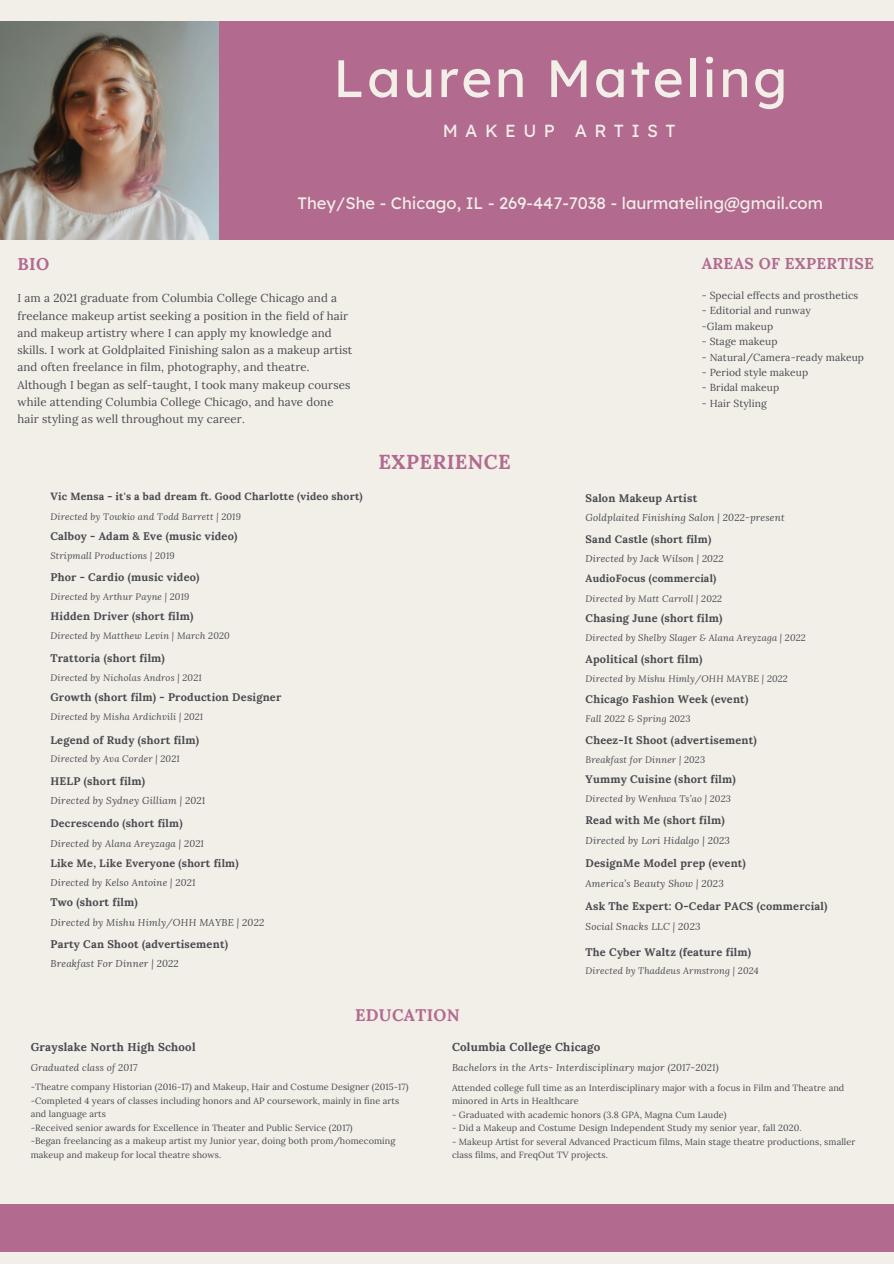
<style>
.page{position:relative;width:894px;height:1264px;background:#fff}
.page>*{position:absolute;margin:0;border:0;box-sizing:border-box;transform-origin:0 0}
.t1{font:52.5px "Lexend Deca";letter-spacing:.05em;color:#f2efe9}
.t2{font:700 20.25px "Lora";letter-spacing:.02em;color:#b26a8e}
.t3{font:17.55px "Lexend Deca";letter-spacing:.425em;color:#f2efe9}
.t4{font:700 17.1px "Lora";color:#b26a8e}
.t5{font:700 16.8px "Lora";letter-spacing:.02em;color:#b26a8e}
.t6{font:16.5px "Lexend Deca";color:#f2efe9}
.t7{font:700 15.6px "Lora";letter-spacing:.02em;color:#b26a8e}
.t8{font:11.55px/17.2px "Lora";letter-spacing:.01em;color:#494a4f}
.t9{font:700 11.55px "Lora";letter-spacing:.02em;color:#494a4f}
.t10{font:700 11.4px "Lora";letter-spacing:.02em;color:#494a4f}
.t11{font:700 10.95px "Lora";letter-spacing:.02em;color:#494a4f}
.t12{font:700 10.8px "Lora";letter-spacing:.02em;color:#494a4f}
.t13{font:700 10.5px "Lora";letter-spacing:.02em;color:#494a4f}
.t14{font:10.2px "Lora";letter-spacing:.01em;color:#494a4f}
.t15{font:italic 9.9px "Lora";letter-spacing:.02em;color:#494a4f}
.t16{font:italic 9.75px "Lora";letter-spacing:.02em;color:#494a4f}
.t17{font:italic 9.3px "Lora";letter-spacing:.02em;color:#494a4f}
.t18{font:9px/13.5px "Lora";letter-spacing:.01em;color:#494a4f}
</style>
<div class="page">
<div style="left:0;top:0;width:893px;height:1263px;background:#f2efe9"></div>
<div style="left:0;top:21px;width:893px;height:218px;background:#b26a8e"></div>
<img style="left:0;top:21px;width:218px;height:218px">
<div style="left:0;top:1204px;width:893px;height:47px;background:#b26a8e"></div>
<p class="t1" style="left:333px;top:45px;width:455px">Lauren Mateling</p>
<p class="t3" style="left:442px;top:120px;width:234px">MAKEUP ARTIST</p>
<p class="t6" style="left:297px;top:192px;width:526px">They/She - Chicago, IL - 269-447-7038 - laurmateling@gmail.com</p>
<h1 class="t4" style="left:17px;top:253px;width:33px">BIO</h1>
<h4 class="t8" style="left:17px;top:289px;width:336px">I am a 2021 graduate from Columbia College Chicago and a freelance makeup artist seeking a position in the field of hair and makeup artistry where I can apply my knowledge and skills. I work at Goldplaited Finishing salon as a makeup artist and often freelance in film, photography, and theatre.<br>Although I began as self-taught, I took many makeup courses while attending Columbia College Chicago, and have done hair styling as well throughout my career.</h4>
<p class="t13" style="left:50px;top:489px;width:313px">Vic Mensa - it's a bad dream ft. Good Charlotte (video short)</p>
<h6 class="t17" style="left:50px;top:510px;width:192px">Directed by Towkio and Todd Barrett | 2019</h6>
<p class="t11" style="left:50px;top:528px;width:188px">Calboy - Adam &amp; Eve (music video)</p>
<h6 class="t17" style="left:50px;top:549px;width:126px">Stripmall Productions | 2019</h6>
<p class="t11" style="left:50px;top:569px;width:150px">Phor - Cardio (music video)</p>
<h6 class="t17" style="left:50px;top:590px;width:140px">Directed by Arthur Payne | 2019</h6>
<p class="t11" style="left:50px;top:609px;width:144px">Hidden Driver (short film)</p>
<h6 class="t17" style="left:50px;top:629px;width:181px">Directed by Matthew Levin | March 2020</h6>
<p class="t11" style="left:50px;top:650px;width:116px">Trattoria (short film)</p>
<h6 class="t17" style="left:50px;top:671px;width:153px">Directed by Nicholas Andros | 2021</h6>
<h6 class="t11" style="left:50px;top:690px;width:232px">Growth (short film) - Production Designer</h6>
<p class="t17" style="left:50px;top:710px;width:154px">Directed by Misha Ardichvili | 2021</p>
<h6 class="t11" style="left:50px;top:732px;width:150px">Legend of Rudy (short film)</h6>
<p class="t17" style="left:50px;top:752px;width:131px">Directed by Ava Corder | 2021</p>
<h6 class="t11" style="left:50px;top:773px;width:96px">HELP (short film)</h6>
<p class="t15" style="left:50px;top:794px;width:156px">Directed by Sydney Gilliam | 2021</p>
<p class="t12" style="left:50px;top:816px;width:133px">Decrescendo (short film)</p>
<p class="t16" style="left:50px;top:836px;width:155px">Directed by Alana Areyzaga | 2021</p>
<p class="t12" style="left:50px;top:855px;width:189px">Like Me, Like Everyone (short film)</p>
<p class="t16" style="left:50px;top:876px;width:146px">Directed by Kelso Antoine | 2021</p>
<p class="t11" style="left:50px;top:895px;width:89px">Two (short film)</p>
<p class="t15" style="left:50px;top:915px;width:215px">Directed by Mishu Himly/OHH MAYBE | 2022</p>
<p class="t11" style="left:50px;top:936px;width:179px">Party Can Shoot (advertisement)</p>
<p class="t15" style="left:50px;top:957px;width:130px">Breakfast For Dinner | 2022</p>
<p class="t2" style="left:378px;top:448px;width:134px">EXPERIENCE</p>
<p class="t5" style="left:355px;top:1003px;width:106px">EDUCATION</p>
<h5 class="t7" style="left:701px;top:253px;width:174px">AREAS OF EXPERTISE</h5>
<h3 class="t14" style="left:701px;top:289px;width:158px">- Special effects and prosthetics</h3>
<p class="t14" style="left:701px;top:304px;width:111px">- Editorial and runway</p>
<h3 class="t14" style="left:701px;top:319px;width:73px">-Glam makeup</h3>
<p class="t14" style="left:701px;top:335px;width:77px">- Stage makeup</p>
<p class="t14" style="left:701px;top:350px;width:164px">- Natural/Camera-ready makeup</p>
<p class="t14" style="left:701px;top:365px;width:108px">- Period style makeup</p>
<p class="t14" style="left:701px;top:381px;width:79px">- Bridal makeup</p>
<p class="t14" style="left:701px;top:396px;width:66px">- Hair Styling</p>
<h6 class="t11" style="left:585px;top:490px;width:113px">Salon Makeup Artist</h6>
<p class="t15" style="left:585px;top:511px;width:200px">Goldplaited Finishing Salon | 2022-present</p>
<p class="t12" style="left:585px;top:532px;width:127px">Sand Castle (short film)</p>
<h6 class="t16" style="left:585px;top:552px;width:139px">Directed by Jack Wilson | 2022</h6>
<h6 class="t13" style="left:585px;top:571px;width:132px">AudioFocus (commercial)</h6>
<p class="t17" style="left:585px;top:592px;width:138px">Directed by Matt Carroll | 2022</p>
<h6 class="t11" style="left:585px;top:611px;width:138px">Chasing June (short film)</h6>
<p class="t17" style="left:585px;top:631px;width:222px">Directed by Shelby Slager &amp; Alana Areyzaga | 2022</p>
<h6 class="t11" style="left:585px;top:652px;width:118px">Apolitical (short film)</h6>
<p class="t17" style="left:585px;top:672px;width:204px">Directed by Mishu Himly/OHH MAYBE | 2022</p>
<h6 class="t11" style="left:585px;top:691px;width:164px">Chicago Fashion Week (event)</h6>
<p class="t17" style="left:585px;top:712px;width:106px">Fall 2022 &amp; Spring 2023</p>
<h6 class="t11" style="left:585px;top:733px;width:173px">Cheez-It Shoot (advertisement)</h6>
<p class="t17" style="left:585px;top:753px;width:121px">Breakfast for Dinner | 2023</p>
<h6 class="t11" style="left:585px;top:772px;width:152px">Yummy Cuisine (short film)</h6>
<h3 class="t17" style="left:585px;top:792px;width:147px">Directed by Wenhwa Ts’ao | 2023</h3>
<p class="t11" style="left:585px;top:813px;width:140px">Read with Me (short film)</p>
<p class="t15" style="left:585px;top:833px;width:146px">Directed by Lori Hidalgo | 2023</p>
<h6 class="t11" style="left:585px;top:856px;width:162px">DesignMe Model prep (event)</h6>
<p class="t15" style="left:585px;top:876px;width:140px">America’s Beauty Show | 2023</p>
<p class="t11" style="left:585px;top:899px;width:243px">Ask The Expert: O-Cedar PACS (commercial)</p>
<p class="t15" style="left:585px;top:919px;width:116px">Social Snacks LLC | 2023</p>
<p class="t11" style="left:585px;top:944px;width:167px">The Cyber Waltz (feature film)</p>
<p class="t17" style="left:585px;top:964px;width:175px">Directed by Thaddeus Armstrong | 2024</p>
<p class="t10" style="left:31px;top:1039px;width:166px">Grayslake North High School</p>
<h6 class="t18" style="left:31px;top:1080px;width:379px">-Theatre company Historian (2016-17) and Makeup, Hair and Costume Designer (2015-17)</h6>
<p class="t18" style="left:31px;top:1093px;width:370px">-Completed 4 years of classes including honors and AP coursework, mainly in fine arts and language arts</p>
<h6 class="t18" style="left:31px;top:1120px;width:323px">-Received senior awards for Excellence in Theater and Public Service (2017)</h6>
<p class="t18" style="left:31px;top:1134px;width:366px">-Began freelancing as a makeup artist my Junior year, doing both prom/homecoming makeup and makeup for local theatre shows.</p>
<h6 class="t16" style="left:31px;top:1060px;width:108px">Graduated class of 2017</h6>
<p class="t9" style="left:452px;top:1039px;width:150px">Columbia College Chicago</p>
<p class="t18" style="left:452px;top:1080px;width:394px">Attended college full time as an Interdisciplinary major with a focus in Film and Theatre and minored in Arts in Healthcare</p>
<h2 class="t18" style="left:452px;top:1107px;width:276px">- Graduated with academic honors (3.8 GPA, Magna Cum Laude)</h2>
<h6 class="t18" style="left:452px;top:1121px;width:351px">- Did a Makeup and Costume Design Independent Study my senior year, fall 2020.</h6>
<p class="t18" style="left:452px;top:1134px;width:405px">- Makeup Artist for several Advanced Practicum films, Main stage theatre productions, smaller class films, and FreqOut TV projects.</p>
<h6 class="t16" style="left:452px;top:1060px;width:268px">Bachelors in the Arts- Interdisciplinary major (2017-2021)</h6>
</div>
